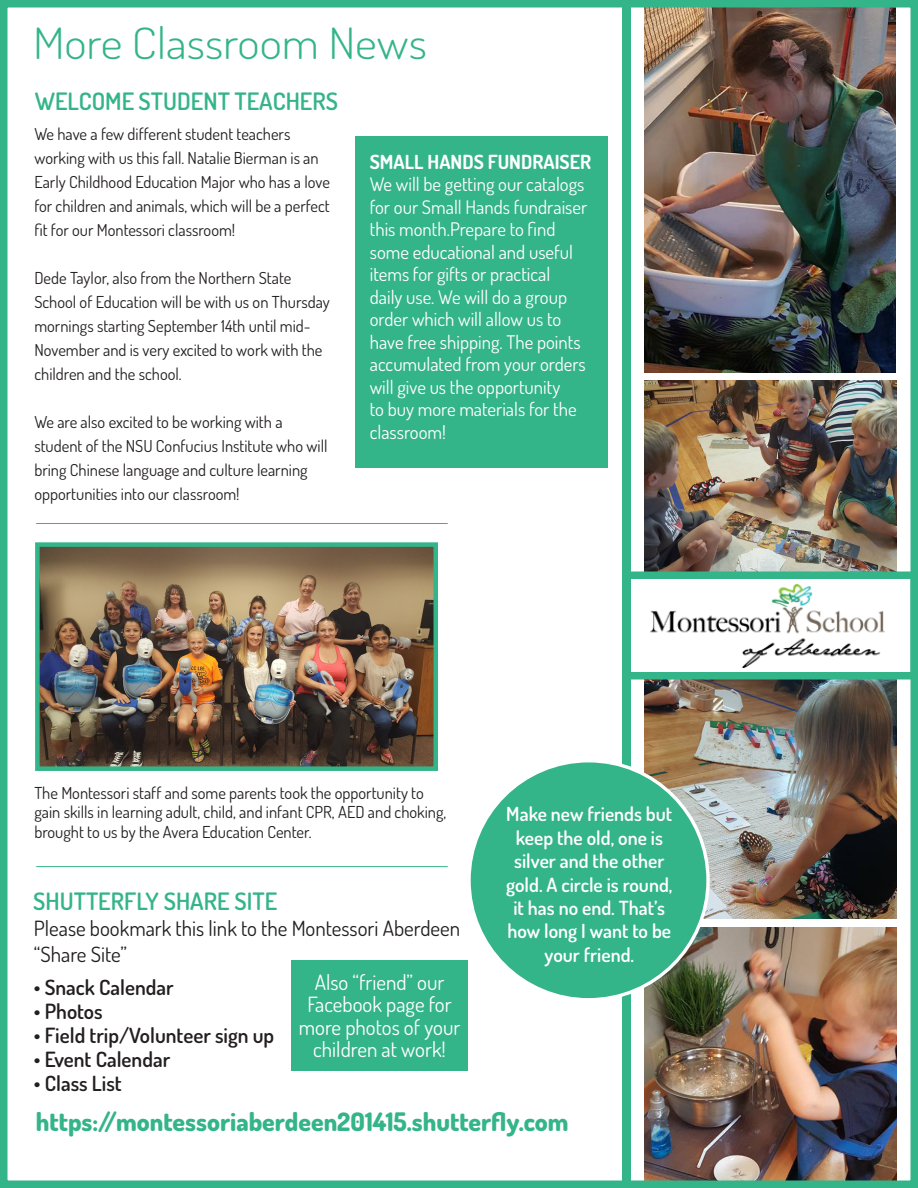
<style>
.page{position:relative;width:918px;height:1188px;background:#fff}
.page>*{position:absolute;margin:0;border:0;box-sizing:border-box;transform-origin:0 0}
.t1{font:300 43.2px "Dosis";color:#34b489;scale:1.11 1}
.t2{font:800 25.5px "Dosis";color:#34b489}
.t3{font:600 24px "Dosis";color:#34b489}
.t4{font:600 21px "Dosis";color:#231f20}
.t5{font:21px/22.5px "Dosis";color:#fff;text-align:center}
.t6{font:21px/25.2px "Dosis";color:#231f20}
.t7{font:600 19.5px/23.4px "Dosis";color:#fff;text-align:center}
.t8{font:700 19.5px "Dosis";color:#fff}
.t9{font:18.75px/22.5px "Dosis";color:#fff}
.t10{font:16.5px/24px "Dosis";color:#231f20}
</style>
<div class="page">
<img style="left:40px;top:547px;width:393px;height:219px">
<div style="left:35px;top:542px;width:403px;height:229px;border:4px solid #34b489"></div>
<div style="left:355px;top:136px;width:252px;height:332px;background:#34b489"></div>
<img style="left:644px;top:927px;width:253px;height:252px">
<img style="left:644px;top:9px;width:252px;height:363px">
<img style="left:645px;top:680px;width:251px;height:238px">
<img style="left:645px;top:381px;width:251px;height:191px">
<img style="left:651px;top:584px;width:233px;height:83px">
<div style="left:0;top:0;width:918px;height:1188px;border:8px solid #34b489"></div>
<div style="left:623px;top:572px;width:295px;height:108px;border:8px solid #34b489"></div>
<div style="left:291px;top:960px;width:176px;height:111px;background:#34b489"></div>
<div style="left:469px;top:761px;width:239px;height:239px;background:#34b489;border-radius:50%"></div>
<hr style="left:36px;top:866px;width:412px;height:1px;background:#34b489">
<hr style="left:36px;top:523px;width:412px;height:1px;background:#34b489">
<p class="t1" style="left:33px;top:15px;width:356px">More Classroom News</p>
<p class="t3" style="left:35px;top:85px;width:305px">WELCOME STUDENT TEACHERS</p>
<p class="t10" style="left:34px;top:122px;width:297px">We have a few different student teachers working with us this fall. Natalie Bierman is an Early Childhood Education Major who has a love for children and animals, which will be a perfect fit for our Montessori classroom!</p>
<p class="t10" style="left:34px;top:266px;width:297px">Dede Taylor, also from the Northern State School of Education will be with us on Thursday mornings starting September 14th until mid-November and is very excited to work with the children and the school.</p>
<p class="t10" style="left:34px;top:410px;width:295px">We are also excited to be working with a student of the NSU Confucius Institute who will bring Chinese language and culture learning opportunities into our classroom!</p>
<p class="t8" style="left:370px;top:149px;width:223px">SMALL HANDS FUNDRAISER</p>
<p class="t9" style="left:370px;top:173px;width:219px">We will be getting our catalogs for our Small Hands fundraiser this month.Prepare to find some educational and useful items for gifts or practical daily use. We will do a group order which will allow us to have free shipping. The points accumulated from your orders will give us the opportunity<br>to buy more materials for the classroom!</p>
<p class="t10" style="left:34px;top:783px;width:414px;line-height:19.5px">The Montessori staff and some parents took the opportunity to gain skills in learning adult, child, and infant CPR, AED and choking, brought to us by the Avera Education Center.</p>
<p class="t3" style="left:33px;top:885px;width:246px">SHUTTERFLY SHARE SITE</p>
<p class="t6" style="left:34px;top:915px;width:428px">Please bookmark this link to the Montessori Aberdeen “Share Site”</p>
<p class="t4" style="left:34px;top:973px;width:141px">• Snack Calendar</p>
<p class="t4" style="left:34px;top:997px;width:70px">• Photos</p>
<p class="t4" style="left:34px;top:1021px;width:242px">• Field trip/Volunteer sign up</p>
<p class="t4" style="left:34px;top:1045px;width:138px">• Event Calendar</p>
<p class="t4" style="left:34px;top:1069px;width:89px">• Class List</p>
<p class="t5" style="left:299px;top:970px;width:163px">Also “friend” our<br>Facebook page for more photos of your children at work!</p>
<p class="t7" style="left:506px;top:802px;width:168px">Make new friends but keep the old, one is silver and the other gold. A circle is round, it has no end. That’s how long I want to be your friend.</p>
<p class="t2" style="left:36px;top:1106px;width:534px">https://montessoriaberdeen201415.shutterfly.com</p>
</div>
